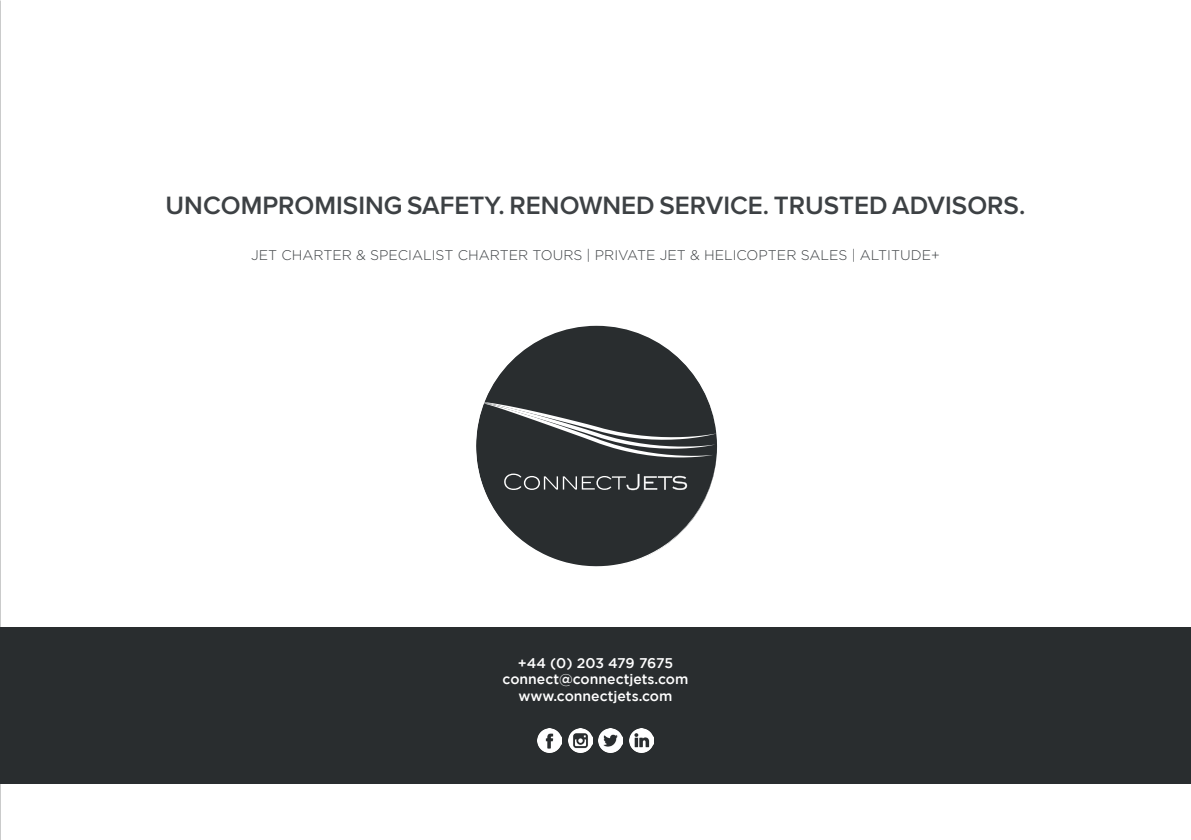
<style>
.page{position:relative;width:1191px;height:840px;background:#fff}
.page>*{position:absolute;margin:0;border:0;box-sizing:border-box;transform-origin:0 0}
.t1{font:600 26px "Proxima Nova";color:#3d4144}
.t2{font:300 14px "Gotham";color:#3d4144}
.t3{font:500 14px "Gotham";color:#fff}
</style>
<div class="page">
<div style="left:0;top:627px;width:1191px;height:156px;background:#292d2f"></div>
<hr style="left:1190px;top:0;width:1px;height:839px;background:#3d4144">
<hr style="left:1190px;top:624px;width:1px;height:156px;background:#292d2f">
<img style="left:537px;top:728px;width:24px;height:24px">
<img style="left:568px;top:728px;width:24px;height:24px">
<img style="left:598px;top:728px;width:25px;height:24px">
<img style="left:629px;top:728px;width:24px;height:24px">
<svg style="left:476px;top:325px;width:241px;height:242px;fill:#292d2f"></svg>
<svg style="left:504px;top:473px;width:183px;height:17px"></svg>
<p class="t1" style="left:166px;top:186px;width:861px">UNCOMPROMISING SAFETY. RENOWNED SERVICE. TRUSTED ADVISORS.</p>
<p class="t2" style="left:251px;top:245px;width:690px">JET CHARTER &amp; SPECIALIST CHARTER TOURS | PRIVATE JET &amp; HELICOPTER SALES | ALTITUDE+</p>
<p class="t3" style="left:518px;top:654px;width:157px">+44 (0) 203 479 7675</p>
<p class="t3" style="left:502px;top:671px;width:187px">connect@connectjets.com</p>
<p class="t3" style="left:518px;top:687px;width:155px">www.connectjets.com</p>
</div>
